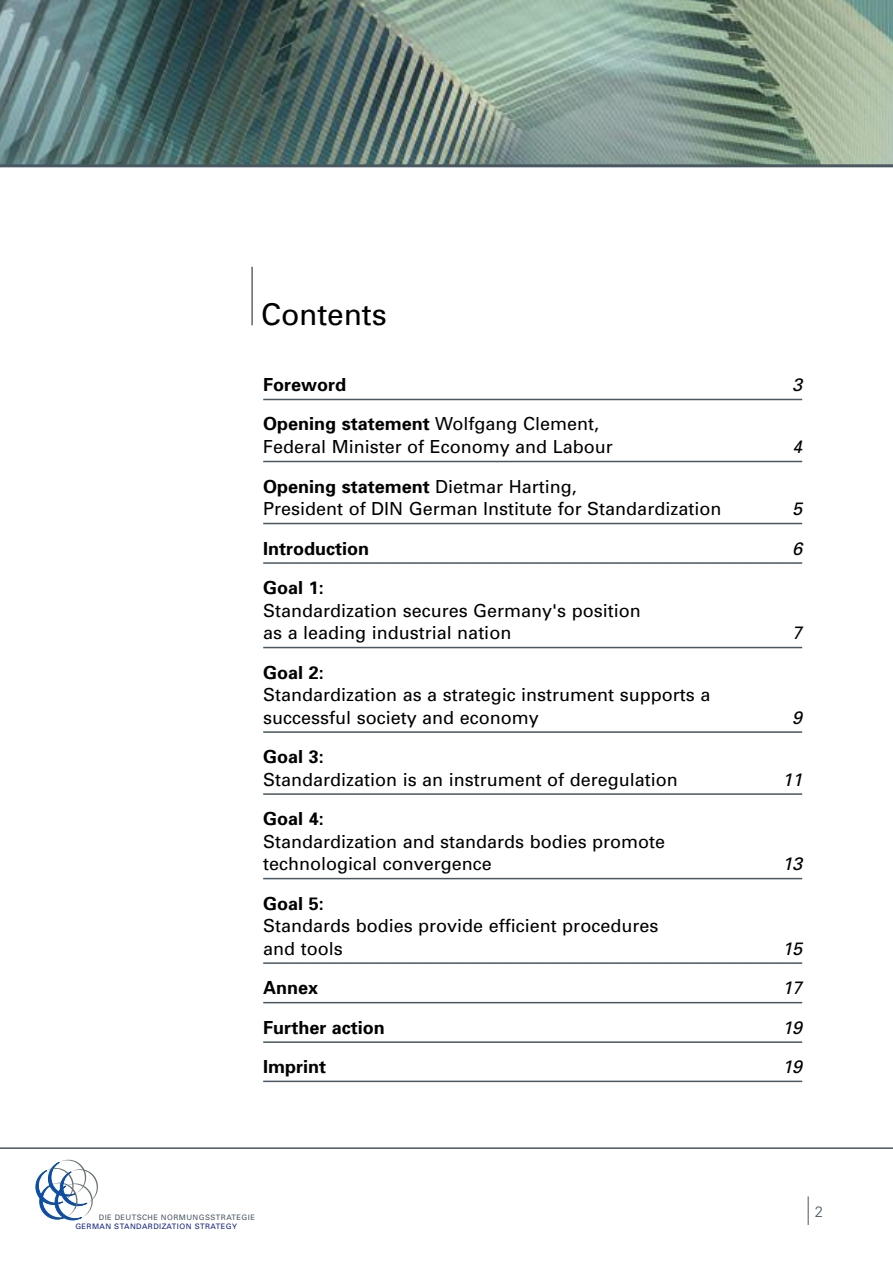
<style>
.page{position:relative;width:893px;height:1263px;background:#fff}
.page>*{position:absolute;margin:0;border:0;box-sizing:border-box;transform-origin:0 0}
.t1{font:30px "Univers";letter-spacing:-.005em;color:#000}
.t2{font:18px/22.5px "Univers";color:#000}
.t3{font:700 18px "Univers";color:#000}
.t4{font:italic 18px "Univers";color:#000}
.t5{font:300 15px "Univers";color:#485761}
.t6{font:7.5px "Univers";letter-spacing:.055em;color:#10218b}
.t7{font:7.5px "Univers";letter-spacing:.055em;color:#485761}
.s1{font-weight:700}
</style>
<div class="page">
<img style="left:0;top:0;width:893px;height:164px">
<hr style="left:263px;top:399px;width:539px;height:1px;background:#485761">
<hr style="left:263px;top:461px;width:539px;height:1px;background:#485761">
<hr style="left:263px;top:523px;width:539px;height:1px;background:#485761">
<hr style="left:263px;top:562px;width:539px;height:2px;background:#485761">
<hr style="left:263px;top:647px;width:539px;height:1px;background:#485761">
<hr style="left:263px;top:731px;width:539px;height:2px;background:#485761">
<hr style="left:263px;top:793px;width:539px;height:2px;background:#485761">
<hr style="left:263px;top:878px;width:539px;height:1px;background:#485761">
<hr style="left:263px;top:962px;width:539px;height:2px;background:#485761">
<hr style="left:263px;top:1002px;width:539px;height:1px;background:#485761">
<hr style="left:263px;top:1041px;width:539px;height:2px;background:#485761">
<hr style="left:263px;top:1080px;width:539px;height:2px;background:#485761">
<svg style="left:35px;top:1159px;width:63px;height:62px"></svg>
<svg style="left:808px;top:1196px;width:1px;height:29px"></svg>
<hr style="left:0;top:1147px;width:893px;height:2px;background:#485761">
<hr style="left:251px;top:267px;width:2px;height:58px;background:#485761">
<hr style="left:0;top:164px;width:893px;height:3px;background:#485761">
<h1 class="t1" style="left:261px;top:304px;width:127px">Contents</h1>
<p class="t3" style="left:263px;top:378px;width:85px">Foreword</p>
<p class="t4" style="left:792px;top:378px;width:12px">3</p>
<p class="t2" style="left:263px;top:414px;width:351px"><span class="s1">Opening statement</span> Wolfgang Clement,<br>Federal Minister of Economy and Labour</p>
<p class="t4" style="left:792px;top:440px;width:12px">4</p>
<p class="t2" style="left:263px;top:476px;width:460px"><span class="s1">Opening statement</span> Dietmar Harting,<br>President of DIN German Institute for Standardization</p>
<p class="t4" style="left:792px;top:502px;width:12px">5</p>
<p class="t3" style="left:263px;top:541px;width:108px">Introduction</p>
<p class="t4" style="left:792px;top:541px;width:12px">6</p>
<p class="t3" style="left:263px;top:581px;width:62px">Goal 1:</p>
<p class="t2" style="left:263px;top:600px;width:379px">Standardization secures Germany's position as a leading industrial nation</p>
<p class="t4" style="left:792px;top:626px;width:12px">7</p>
<p class="t3" style="left:263px;top:665px;width:62px">Goal 2:</p>
<p class="t2" style="left:263px;top:685px;width:449px">Standardization as a strategic instrument supports a successful society and economy</p>
<p class="t4" style="left:792px;top:710px;width:12px">9</p>
<p class="t3" style="left:263px;top:750px;width:62px">Goal 3:</p>
<p class="t2" style="left:263px;top:769px;width:416px">Standardization is an instrument of deregulation</p>
<p class="t4" style="left:782px;top:772px;width:22px">11</p>
<p class="t3" style="left:263px;top:812px;width:62px">Goal 4:</p>
<p class="t2" style="left:263px;top:831px;width:404px">Standardization and standards bodies promote technological convergence</p>
<p class="t4" style="left:782px;top:857px;width:22px">13</p>
<p class="t3" style="left:263px;top:896px;width:62px">Goal 5:</p>
<p class="t2" style="left:263px;top:916px;width:397px">Standards bodies provide efficient procedures and tools</p>
<p class="t4" style="left:782px;top:941px;width:22px">15</p>
<p class="t3" style="left:263px;top:981px;width:57px">Annex</p>
<p class="t4" style="left:782px;top:981px;width:22px">17</p>
<p class="t3" style="left:263px;top:1021px;width:123px">Further action</p>
<p class="t4" style="left:782px;top:1021px;width:22px">19</p>
<p class="t3" style="left:263px;top:1060px;width:64px">Imprint</p>
<p class="t4" style="left:782px;top:1060px;width:22px">19</p>
<p class="t7" style="left:99px;top:1215px;width:158px">DIE DEUTSCHE NORMUNGSSTRATEGIE</p>
<p class="t6" style="left:75px;top:1224px;width:163px">GERMAN STANDARDIZATION STRATEGY</p>
<p class="t5" style="left:815px;top:1206px;width:10px">2</p>
</div>
